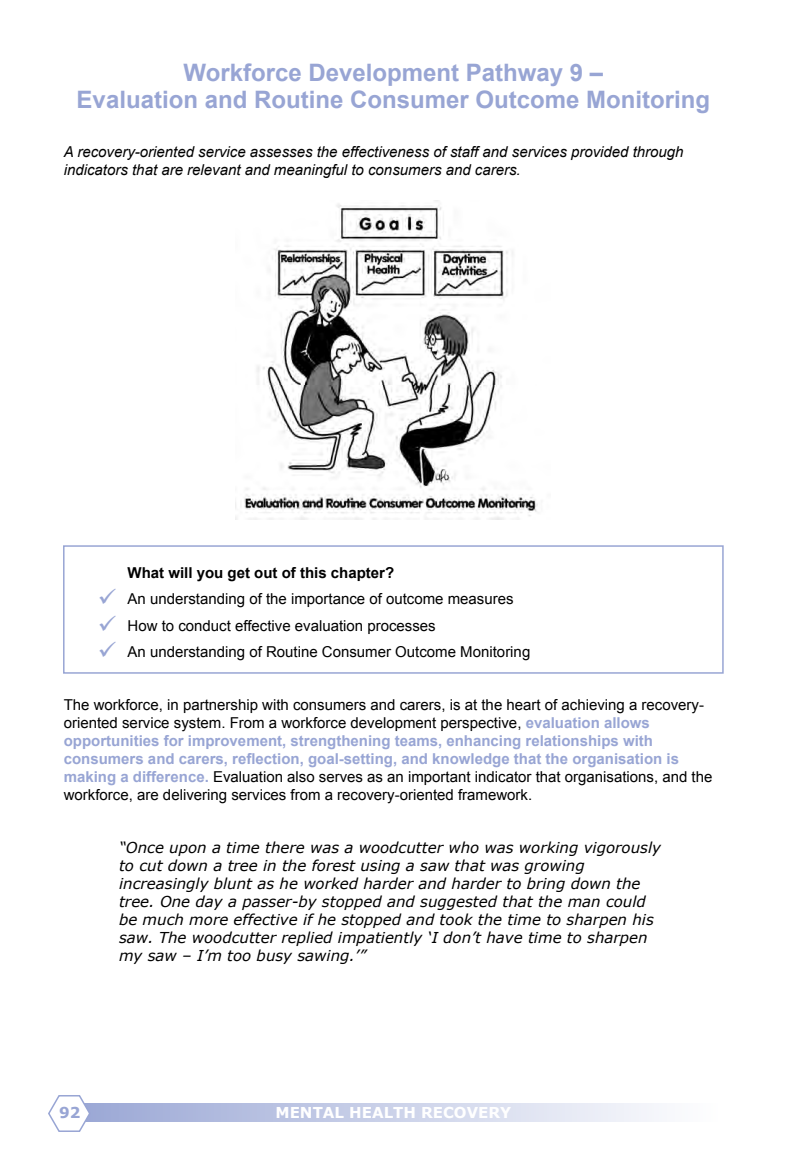
<style>
.page{position:relative;width:808px;height:1149px;background:#fff}
.page>*{position:absolute;margin:0;border:0;box-sizing:border-box;transform-origin:0 0}
.t1{font:700 24px/27px "Arial";color:#98a5d4;text-align:center}
.t2{font:15px/18px "Arial";color:#000}
.t3{font:italic 15px/18px "Verdana";color:#000}
.t4{font:italic 15px/18px "Arial";color:#000}
.t5{font:700 15px "Arial";color:#000}
.t6{font:700 15px "Verdana";color:#fff}
.t7{font:700 15px "Verdana";color:#98a5d4}
.s1{color:#98a5d4}
.s2{font-weight:700;color:#98a5d4}
</style>
<div class="page">
<div style="left:70px;top:1103px;width:653px;height:18px;background:linear-gradient(to right,#99a6d4,#fff)"></div>
<svg style="left:48px;top:1095px;width:43px;height:37px"></svg>
<div style="left:63px;top:545px;width:661px;height:128px;border:2px solid #98a5d4"></div>
<img style="left:236px;top:200px;width:302px;height:319px">
<p class="t1" style="left:77px;top:59px;width:635px">Workforce Development Pathway 9 –<br>Evaluation and Routine Consumer Outcome Monitoring</p>
<p class="t4" style="left:64px;top:143px;width:621px">A recovery-oriented service assesses the effectiveness of staff and services provided through indicators that are relevant and meaningful to consumers and carers.</p>
<p class="t5" style="left:128px;top:563px;width:268px">What will you get out of this chapter?</p>
<p class="t2" style="left:98px;top:589px;width:417px"><span class="s1">✓</span> An understanding of the importance of outcome measures</p>
<p class="t2" style="left:98px;top:616px;width:339px"><span class="s1">✓</span> How to conduct effective evaluation processes</p>
<p class="t2" style="left:98px;top:642px;width:434px"><span class="s1">✓</span> An understanding of Routine Consumer Outcome Monitoring</p>
<p class="t2" style="left:64px;top:695px;width:650px">The workforce, in partnership with consumers and carers, is at the heart of achieving a recovery&shy;oriented service system. From a workforce development perspective, <span class="s2">evaluation allows opportunities for improvement, strengthening teams, enhancing relationships with consumers and carers, reflection, goal-setting, and knowledge that the organisation is making a difference.</span> Evaluation also serves as an important indicator that organisations, and the workforce, are delivering services from a recovery-oriented framework.</p>
<p class="t3" style="left:119px;top:838px;width:543px">“Once upon a time there was a woodcutter who was working vigorously to cut down a tree in the forest using a saw that was growing increasingly blunt as he worked harder and harder to bring down the tree. One day a passer-by stopped and suggested that the man could be much more effective if he stopped and took the time to sharpen his saw. The woodcutter replied impatiently ‘I don’t have time to sharpen my saw – I’m too busy sawing.’”</p>
<p class="t7" style="left:59px;top:1102px;width:23px">92</p>
<p class="t6" style="left:275px;top:1102px;width:237px">MENTAL HEALTH RECOVERY</p>
</div>
